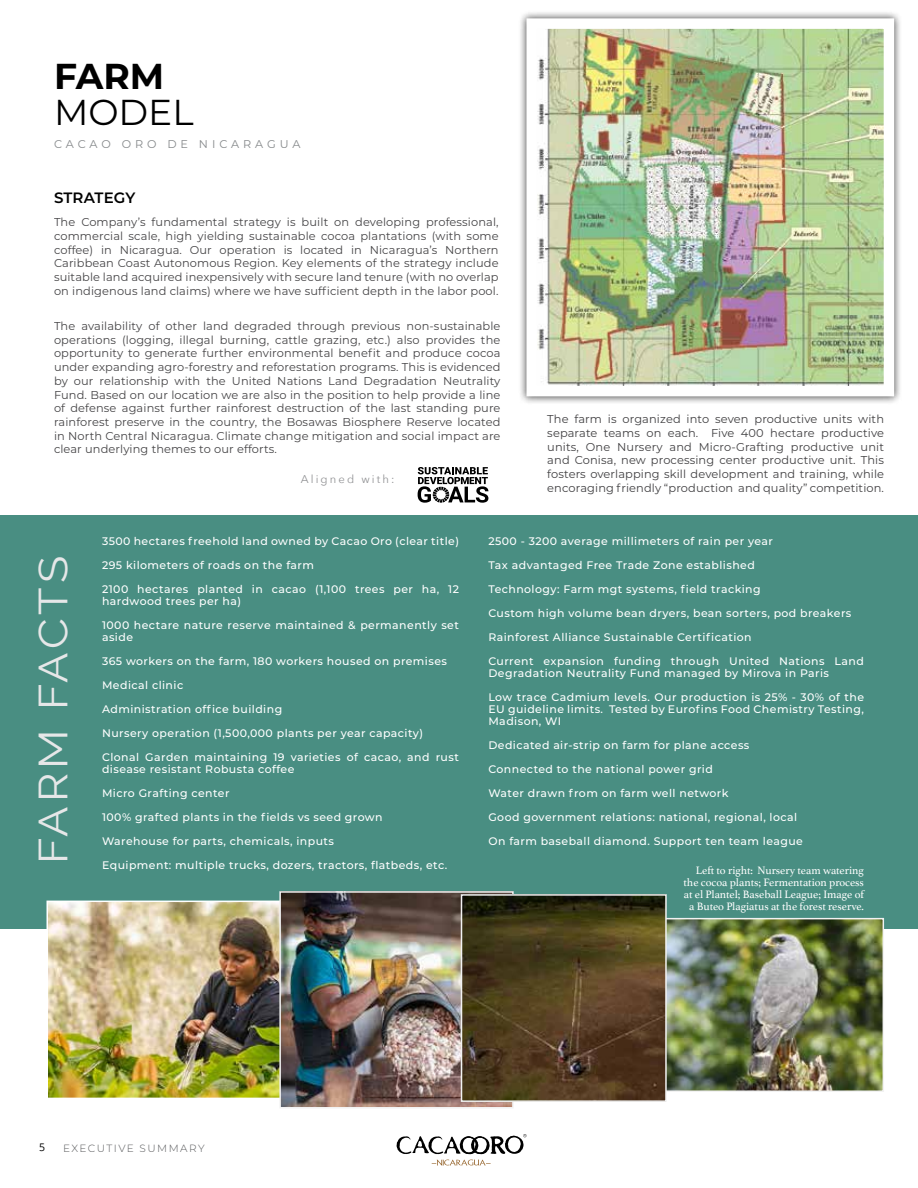
<style>
.page{position:relative;width:918px;height:1188px;background:#fff}
.page>*{position:absolute;margin:0;border:0;box-sizing:border-box;transform-origin:0 0}
.t1{font:40.5px "Raleway";letter-spacing:.085em;color:#e6e7e8;scale:1.11 1}
.t2{font:36px "Montserrat";color:#000}
.t3{font:700 36px "Montserrat";color:#000}
.t4{font:600 15px "Montserrat";letter-spacing:.01em;color:#000}
.t5{font:11.4px/13.6px "Montserrat";letter-spacing:.01em;color:#414042;text-align:justify}
.t6{font:11.25px/12px "Athelas";color:#fff;text-align:right}
.t7{font:11.25px "Montserrat";letter-spacing:.35em;color:#86898b}
.t8{font:11.25px "Avenir Next";letter-spacing:.19em;color:#6d6e71}
.t9{font:500 10.95px/24px "Montserrat";letter-spacing:.04em;color:#fff}
.t10{font:300 10.5px "Montserrat";letter-spacing:.14em;color:#58595b}
.t11{font:10.5px "Open Sans";color:#000}
</style>
<div class="page">
<div style="left:0;top:515px;width:918px;height:413px;background:#498e82"></div>
<img style="left:49px;top:904px;width:230px;height:192px">
<div style="left:46px;top:901px;width:306px;height:198px;border:2px solid #fff"></div>
<div style="left:518px;top:10px;width:384px;height:394px;background:#000;opacity:.75"></div>
<img style="left:537px;top:29px;width:346px;height:356px">
<svg style="left:418px;top:467px;width:70px;height:36px"></svg>
<img style="left:282px;top:894px;width:229px;height:211px">
<div style="left:279px;top:891px;width:235px;height:217px;border:2px solid #f2f2f2"></div>
<img style="left:667px;top:921px;width:214px;height:168px">
<div style="left:607px;top:918px;width:277px;height:174px;border:2px solid #f2f2f2"></div>
<img style="left:464px;top:897px;width:200px;height:202px">
<div style="left:461px;top:894px;width:206px;height:208px;border:2px solid #f2f2f2"></div>
<svg style="left:397px;top:1134px;width:129px;height:31px"></svg>
<h2 class="t3" style="left:54px;top:50px;width:112px">FARM</h2>
<h2 class="t2" style="left:54px;top:87px;width:141px">MODEL</h2>
<p class="t7" style="left:54px;top:136px;width:248px">CACAO ORO DE NICARAGUA</p>
<h3 class="t4" style="left:54px;top:187px;width:83px">STRATEGY</h3>
<p class="t5" style="left:54px;top:215px;width:446px">The Company’s fundamental strategy is built on developing professional, commercial scale, high yielding sustainable cocoa plantations (with some coffee) in Nicaragua. Our operation is located in Nicaragua’s Northern Caribbean Coast Autonomous Region. Key elements of the strategy include suitable land acquired inexpensively with secure land tenure (with no overlap on indigenous land claims) where we have sufficient depth in the labor pool.</p>
<p class="t5" style="left:54px;top:319px;width:448px">The availability of other land degraded through previous non-sustainable operations (logging, illegal burning, cattle grazing, etc.) also provides the opportunity to generate further environmental benefit and produce cocoa under expanding agro-forestry and reforestation programs. This is evidenced by our relationship with the United Nations Land Degradation Neutrality Fund. Based on our location we are also in the position to help provide a line of defense against further rainforest destruction of the last standing pure rainforest preserve in the country, the Bosawas Biosphere Reserve located in North Central Nicaragua. Climate change mitigation and social impact are clear underlying themes to our efforts.</p>
<p class="t8" style="left:301px;top:470px;width:95px">Aligned with:</p>
<p class="t5" style="left:547px;top:412px;width:338px">The farm is organized into seven productive units with separate teams on each. Five 400 hectare productive units, One Nursery and Micro-Grafting productive unit and Conisa, new processing center productive unit. This fosters overlapping skill development and training, while encoraging friendly “production and quality” competition.</p>
<h1 class="t1" style="left:30px;top:864px;width:279px;rotate:-90deg">FARM FACTS</h1>
<p class="t9" style="left:102px;top:528px;width:358px">3500 hectares freehold land owned by Cacao Oro (clear title)<br>295 kilometers of roads on the farm<br>2100 hectares planted in cacao (1,100 trees per ha, 12</p>
<p class="t9" style="left:102px;top:588px;width:358px">hardwood trees per ha)<br>1000 hectare nature reserve maintained &amp; permanently set</p>
<p class="t9" style="left:102px;top:624px;width:358px">aside<br>365 workers on the farm, 180 workers housed on premises Medical clinic<br>Administration office building<br>Nursery operation (1,500,000 plants per year capacity)<br>Clonal Garden maintaining 19 varieties of cacao, and rust</p>
<p class="t9" style="left:102px;top:757px;width:282px">disease resistant Robusta coffee<br>Micro Grafting center<br>100% grafted plants in the fields vs seed grown Warehouse for parts, chemicals, inputs</p>
<p class="t9" style="left:102px;top:853px;width:347px">Equipment: multiple trucks, dozers, tractors, flatbeds, etc.</p>
<p class="t9" style="left:488px;top:529px;width:377px">2500 - 3200 average millimeters of rain per year<br>Tax advantaged Free Trade Zone established<br>Technology: Farm mgt systems, field tracking<br>Custom high volume bean dryers, bean sorters, pod breakers Rainforest Alliance Sustainable Certification<br>Current expansion funding through United Nations Land</p>
<p class="t9" style="left:488px;top:661px;width:377px">Degradation Neutrality Fund managed by Mirova in Paris<br>Low trace Cadmium levels. Our production is 25% - 30% of the</p>
<p class="t9" style="left:488px;top:703px;width:377px;line-height:12px">EU guideline limits. Tested by Eurofins Food Chemistry Testing,<br>Madison, WI</p>
<p class="t9" style="left:488px;top:733px;width:316px">Dedicated air-strip on farm for plane access Connected to the national power grid<br>Water drawn from on farm well network<br>Good government relations: national, regional, local On farm baseball diamond. Support ten team league</p>
<p class="t6" style="left:683px;top:864px;width:182px">Left to right: Nursery team watering the cocoa plants; Fermentation process at el Plantel; Baseball League; Image of a Buteo Plagiatus at the forest reserve.</p>
<p class="t11" style="left:39px;top:1140px;width:8px">5</p>
<p class="t10" style="left:63px;top:1141px;width:143px">EXECUTIVE SUMMARY</p>
</div>
